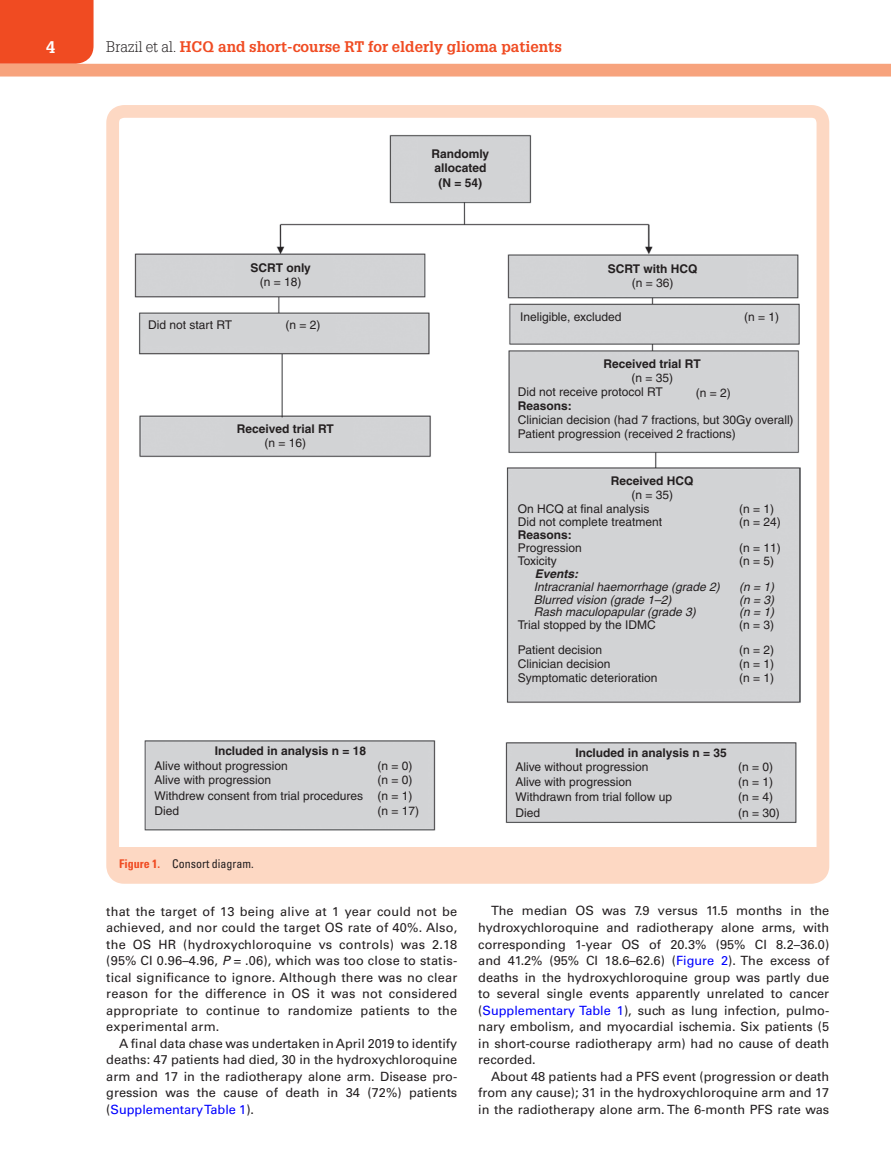
<style>
.page{position:relative;width:891px;height:1175px;background:#fff}
.page>*{position:absolute;margin:0;border:0;box-sizing:border-box;transform-origin:0 0}
.t1{font:700 16.5px "Glypha LT Std";color:#fff}
.t2{font:700 15px "Glypha LT Std";color:#f04b22}
.t3{font:12.75px/16.5px "Univers LT Std";color:#231f20;text-align:justify}
.t4{font:12px/15.5px "Helvetica";color:#231f20}
.t5{font:700 12px/14.4px "Helvetica";color:#231f20;text-align:center}
.t6{font:italic 12px/13.2px "Helvetica";color:#231f20}
.t7{font:condensed 12px "Univers LT Std";color:#231f20}
.t8{font:italic 700 12px "Helvetica";color:#231f20}
.s1{font-weight:300;color:#231f20}
.s2{font-weight:700;color:#f04b22}
.s3{font-style:italic}
.s4{color:#00f}
</style>
<div class="page">
<div style="left:0;top:0;width:94px;height:64px;background:#f04b22"></div>
<div style="left:0;top:64px;width:891px;height:12px;background:#f7a37d"></div>
<div style="left:110px;top:847px;width:716px;height:28px;background:#fdd8c3"></div>
<img style="left:135px;top:134px;width:666px;height:696px">
<div style="left:106px;top:105px;width:723px;height:778px;border:13px solid #fdd8c3;border-radius:12px"></div>
<p class="t1" style="left:46px;top:37px;width:11px">4</p>
<p class="t2" style="left:106px;top:37px;width:457px"><span class="s1">Brazil et al.</span> HCQ and short-course RT for elderly glioma patients</p>
<p class="t5" style="left:431px;top:146px;width:59px">Randomly allocated (N = 54)</p>
<p class="t5" style="left:251px;top:260px;width:62px">SCRT only</p>
<p class="t4" style="left:260px;top:274px;width:43px">(n = 18)</p>
<p class="t4" style="left:148px;top:317px;width:86px">Did not start RT</p>
<p class="t4" style="left:285px;top:317px;width:37px">(n = 2)</p>
<p class="t5" style="left:237px;top:421px;width:99px">Received trial RT</p>
<p class="t4" style="left:265px;top:435px;width:43px">(n = 16)</p>
<p class="t5" style="left:215px;top:743px;width:153px">Included in analysis n = 18</p>
<p class="t4" style="left:155px;top:757px;width:135px">Alive without progression</p>
<p class="t4" style="left:377px;top:757px;width:37px">(n = 0)</p>
<p class="t4" style="left:155px;top:772px;width:118px">Alive with progression</p>
<p class="t4" style="left:155px;top:772px;width:259px;text-align:justify;text-indent:223px">(n = 0)<br>Withdrew consent from trial procedures (n = 1)<br>Died</p>
<p class="t4" style="left:377px;top:803px;width:43px">(n = 17)</p>
<p class="t7" style="left:119px;top:856px;width:136px"><span class="s2">Figure 1.</span> Consort diagram.</p>
<p class="t5" style="left:608px;top:261px;width:91px">SCRT with HCQ</p>
<p class="t4" style="left:632px;top:275px;width:43px">(n = 36)</p>
<p class="t4" style="left:520px;top:308px;width:103px">Ineligible, excluded</p>
<p class="t5" style="left:604px;top:356px;width:99px">Received trial RT</p>
<p class="t4" style="left:631px;top:370px;width:43px">(n = 35)</p>
<p class="t4" style="left:518px;top:384px;width:146px">Did not receive protocol RT</p>
<p class="t4" style="left:696px;top:384px;width:37px">(n = 2)</p>
<p class="t5" style="left:518px;top:398px;width:56px">Reasons:</p>
<p class="t4" style="left:744px;top:308px;width:37px">(n = 1)</p>
<p class="t4" style="left:518px;top:412px;width:277px;line-height:14.4px">Clinician decision (had 7 fractions, but 30Gy overall)<br>Patient progression (received 2 fractions)</p>
<p class="t5" style="left:611px;top:473px;width:84px">Received HCQ</p>
<p class="t4" style="left:631px;top:487px;width:43px">(n = 35)</p>
<p class="t4" style="left:518px;top:501px;width:133px">On HCQ at final analysis</p>
<p class="t4" style="left:739px;top:501px;width:37px">(n = 1)</p>
<p class="t4" style="left:518px;top:514px;width:146px">Did not complete treatment</p>
<p class="t4" style="left:739px;top:514px;width:43px">(n = 24)</p>
<p class="t4" style="left:518px;top:540px;width:66px">Progression</p>
<p class="t4" style="left:739px;top:540px;width:43px">(n = 11)</p>
<p class="t4" style="left:518px;top:553px;width:40px">Toxicity</p>
<p class="t4" style="left:739px;top:553px;width:37px">(n = 5)</p>
<p class="t6" style="left:739px;top:580px;width:37px">(n = 1)</p>
<p class="t4" style="left:518px;top:617px;width:139px">Trial stopped by the IDMC</p>
<p class="t4" style="left:739px;top:617px;width:37px">(n = 3)</p>
<p class="t4" style="left:518px;top:641px;width:86px">Patient decision</p>
<p class="t5" style="left:518px;top:527px;width:56px">Reasons:</p>
<p class="t8" style="left:535px;top:566px;width:45px">Events:</p>
<p class="t6" style="left:534px;top:580px;width:188px">Intracranial haemorrhage (grade 2)<br>Blurred vision (grade 1–2)</p>
<p class="t6" style="left:739px;top:593px;width:37px">(n = 3)</p>
<p class="t6" style="left:534px;top:605px;width:164px">Rash maculopapular (grade 3)</p>
<p class="t6" style="left:739px;top:605px;width:37px">(n = 1)</p>
<p class="t4" style="left:739px;top:641px;width:37px">(n = 2)</p>
<p class="t4" style="left:518px;top:656px;width:94px">Clinician decision</p>
<p class="t4" style="left:739px;top:656px;width:37px">(n = 1)</p>
<p class="t4" style="left:518px;top:670px;width:141px">Symptomatic deterioration</p>
<p class="t4" style="left:739px;top:670px;width:37px">(n = 1)</p>
<p class="t5" style="left:576px;top:745px;width:153px">Included in analysis n = 35</p>
<p class="t4" style="left:515px;top:759px;width:135px">Alive without progression</p>
<p class="t4" style="left:738px;top:759px;width:37px">(n = 0)</p>
<p class="t4" style="left:515px;top:773px;width:118px">Alive with progression</p>
<p class="t4" style="left:738px;top:773px;width:37px">(n = 1)</p>
<p class="t4" style="left:515px;top:789px;width:158px">Withdrawn from trial follow up</p>
<p class="t4" style="left:738px;top:789px;width:37px">(n = 4)</p>
<p class="t4" style="left:515px;top:804px;width:26px">Died</p>
<p class="t4" style="left:738px;top:804px;width:43px">(n = 30)</p>
<p class="t3" style="left:106px;top:902px;width:353px">that the target of 13 being alive at 1 year could not be achieved, and nor could the target OS rate of 40%. Also, the OS HR (hydroxychloroquine vs controls) was 2.18 (95% CI 0.96–4.96, <span class="s3">P</span> = .06), which was too close to statis&shy;tical significance to ignore. Although there was no clear reason for the difference in OS it was not considered appropriate to continue to randomize patients to the experimental arm.</p>
<p class="t3" style="left:106px;top:1034px;width:353px;text-indent:13px">A final data chase was undertaken in April 2019 to identify deaths: 47 patients had died, 30 in the hydroxychloroquine arm and 17 in the radiotherapy alone arm. Disease pro&shy;gression was the cause of death in 34 (72%) patients (<span class="s4">Supplementary Table 1</span>).</p>
<p class="t3" style="left:478px;top:902px;width:353px;text-indent:13px">The median OS was 7.9 versus 11.5 months in the hydroxychloroquine and radiotherapy alone arms, with corresponding 1-year OS of 20.3% (95% CI 8.2–36.0) and 41.2% (95% CI 18.6–62.6) (<span class="s4">Figure 2</span>). The excess of deaths in the hydroxychloroquine group was partly due to several single events apparently unrelated to cancer (<span class="s4">Supplementary Table 1</span>), such as lung infection, pulmo&shy;nary embolism, and myocardial ischemia. Six patients (5 in short-course radiotherapy arm) had no cause of death recorded.</p>
<p class="t3" style="left:478px;top:1067px;width:352px;text-indent:13px">About 48 patients had a PFS event (progression or death from any cause); 31 in the hydroxychloroquine arm and 17 in the radiotherapy alone arm. The 6-month PFS rate was</p>
</div>
